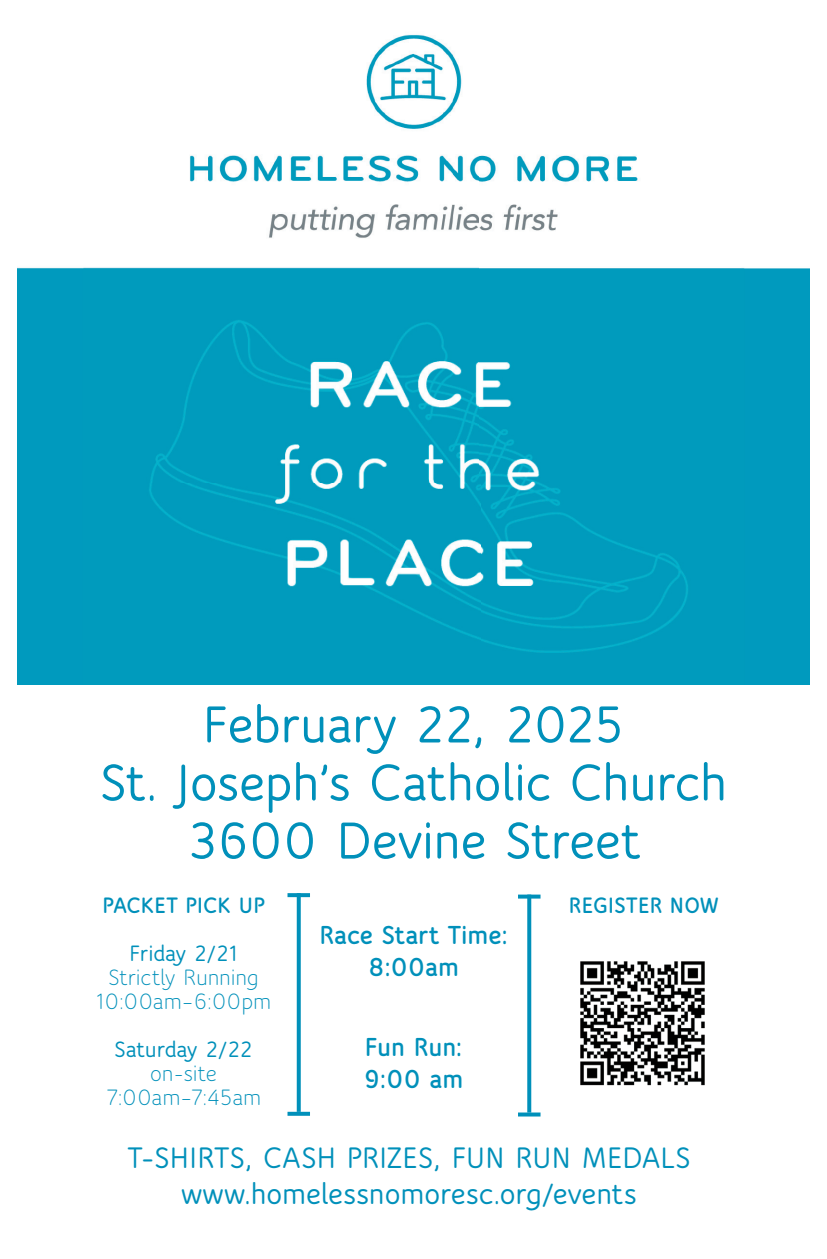
<style>
.page{position:relative;width:827px;height:1259px;background:#fff}
.page>*{position:absolute;margin:0;border:0;box-sizing:border-box;transform-origin:0 0}
.t1{font:700 56px/58px "Speak Pro";letter-spacing:-.01em;color:#0090ba;text-align:center}
.t2{font:700 32px/36px "Speak Pro";letter-spacing:-.005em;color:#0090ba;text-align:center}
.t3{font:800 28px/32px "Speak Pro";letter-spacing:-.005em;color:#0090ba;text-align:center}
.t4{font:24px/24px "Speak Pro";letter-spacing:-.01em;color:#0090ba;text-align:center}
.t5{font:800 24px "Speak Pro";letter-spacing:-.005em;color:#0090ba}
.t6{font:700 24px "Speak Pro";letter-spacing:-.01em;color:#0090ba}
</style>
<div class="page">
<img style="left:17px;top:34px;width:792px;height:650px">
<img style="left:580px;top:961px;width:125px;height:125px">
<svg style="left:296px;top:896px;width:4px;height:215px"></svg>
<svg style="left:287px;top:893px;width:23px;height:3px"></svg>
<svg style="left:287px;top:1111px;width:23px;height:4px"></svg>
<svg style="left:527px;top:898px;width:4px;height:214px"></svg>
<svg style="left:518px;top:894px;width:22px;height:4px"></svg>
<svg style="left:518px;top:1112px;width:22px;height:4px"></svg>
<h1 class="t1" style="left:99px;top:695px;width:629px">February 22, 2025<br>St. Joseph’s Catholic Church<br>3600 Devine Street</h1>
<p class="t5" style="left:102px;top:890px;width:164px">PACKET PICK UP</p>
<p class="t6" style="left:129px;top:939px;width:110px">Friday 2/21</p>
<p class="t4" style="left:95px;top:964px;width:177px">Strictly Running<br>10:00am–6:00pm</p>
<p class="t6" style="left:114px;top:1035px;width:140px">Saturday 2/22</p>
<p class="t4" style="left:106px;top:1060px;width:157px">on-site<br>7:00am–7:45am</p>
<p class="t5" style="left:568px;top:890px;width:151px">REGISTER NOW</p>
<p class="t3" style="left:319px;top:918px;width:190px">Race Start Time:<br>8:00am</p>
<p class="t3" style="left:363px;top:1030px;width:101px;text-align:left">Fun Run:<br>9:00 am</p>
<p class="t2" style="left:127px;top:1139px;width:564px">T-SHIRTS, CASH PRIZES, FUN RUN MEDALS www.homelessnomoresc.org/events</p>
</div>
